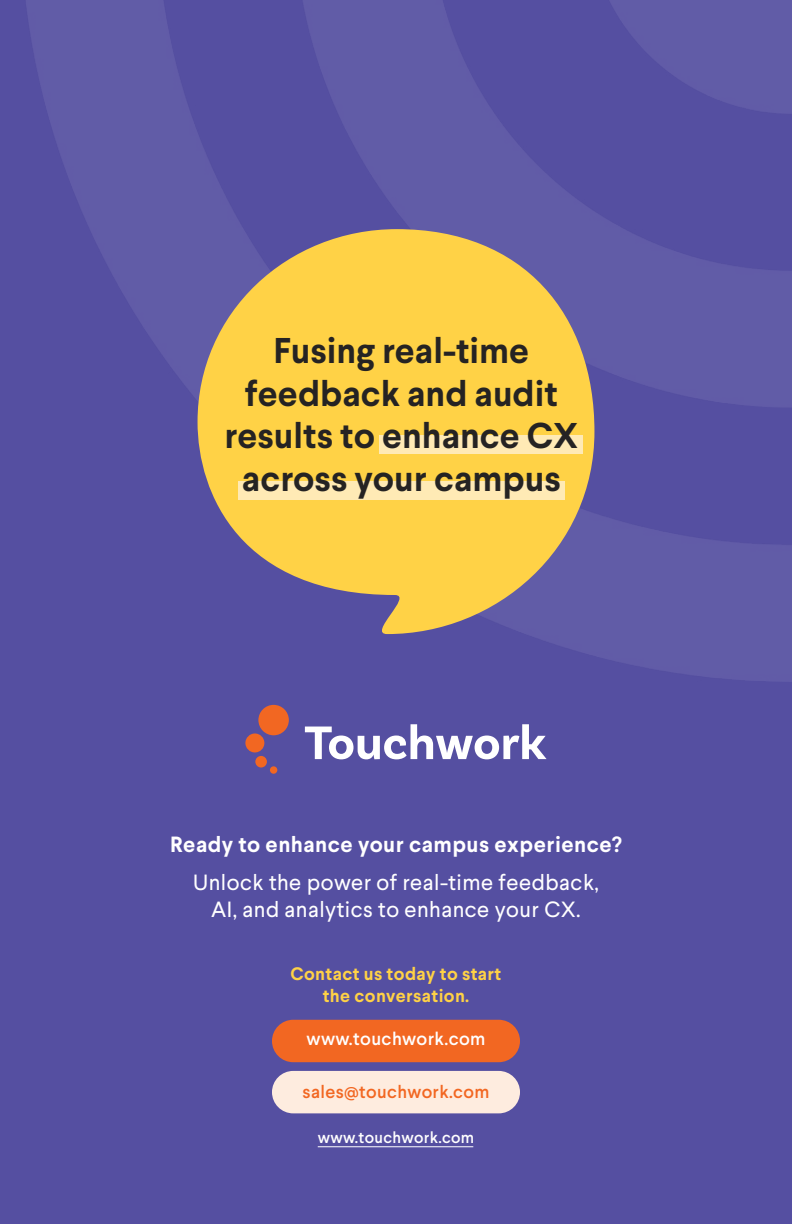
<style>
.page{position:relative;width:792px;height:1224px;background:#554fa1}
.page>*{position:absolute;margin:0;border:0;box-sizing:border-box;transform-origin:0 0}
.t1{font:700 35.8px/43px "Larsseit";color:#252323;text-align:center}
.t2{font:22px/26.4px "Larsseit";letter-spacing:.02em;color:#fff;text-align:center}
.t3{font:700 22px "Larsseit";letter-spacing:.02em;color:#fff}
.t4{font:500 18.4px "Larsseit";letter-spacing:.02em;color:#fff}
.t5{font:700 18px/21.6px "Larsseit";letter-spacing:.02em;color:#ffd246;text-align:center}
.t6{font:500 18px "Larsseit";letter-spacing:.02em;color:#f26722}
.t7{font:500 16px "Larsseit";letter-spacing:.02em;color:#fff}
</style>
<div class="page">
<img style="left:26px;top:0;width:766px;height:681px">
<svg style="left:305px;top:724px;width:242px;height:35px"></svg>
<div style="left:258px;top:705px;width:31px;height:30px;background:#f26722;border-radius:50%"></div>
<div style="left:245px;top:733px;width:19px;height:19px;background:#f26722;border-radius:50%"></div>
<div style="left:255px;top:756px;width:12px;height:12px;background:#f26722;border-radius:50%"></div>
<div style="left:270px;top:766px;width:7px;height:8px;background:#f26722;border-radius:50%"></div>
<div style="left:272px;top:1020px;width:248px;height:42px;background:#f26722;border-radius:21px"></div>
<svg style="left:198px;top:229px;width:396px;height:405px;fill:#ffd246"></svg>
<div style="left:238px;top:481px;width:326px;height:19px;background:#ffeab5"></div>
<div style="left:379px;top:435px;width:203px;height:19px;background:#ffeab5"></div>
<div style="left:272px;top:1071px;width:248px;height:42px;background:#feecdf;border-radius:21px"></div>
<hr style="left:318px;top:1146px;width:155px;height:1px;background:#fff">
<h1 class="t1" style="left:225px;top:329px;width:355px">Fusing real-time feedback and audit results to enhance CX across your campus</h1>
<p class="t3" style="left:170px;top:830px;width:453px">Ready to enhance your campus experience?</p>
<p class="t2" style="left:193px;top:869px;width:407px">Unlock the power of real-time feedback,<br>AI, and analytics to enhance your CX.</p>
<p class="t5" style="left:291px;top:963px;width:212px">Contact us today to start the conversation.</p>
<p class="t4" style="left:306px;top:1027px;width:181px">www.touchwork.com</p>
<p class="t6" style="left:303px;top:1080px;width:188px">sales@touchwork.com</p>
<p class="t7" style="left:318px;top:1127px;width:158px">www.touchwork.com</p>
</div>
